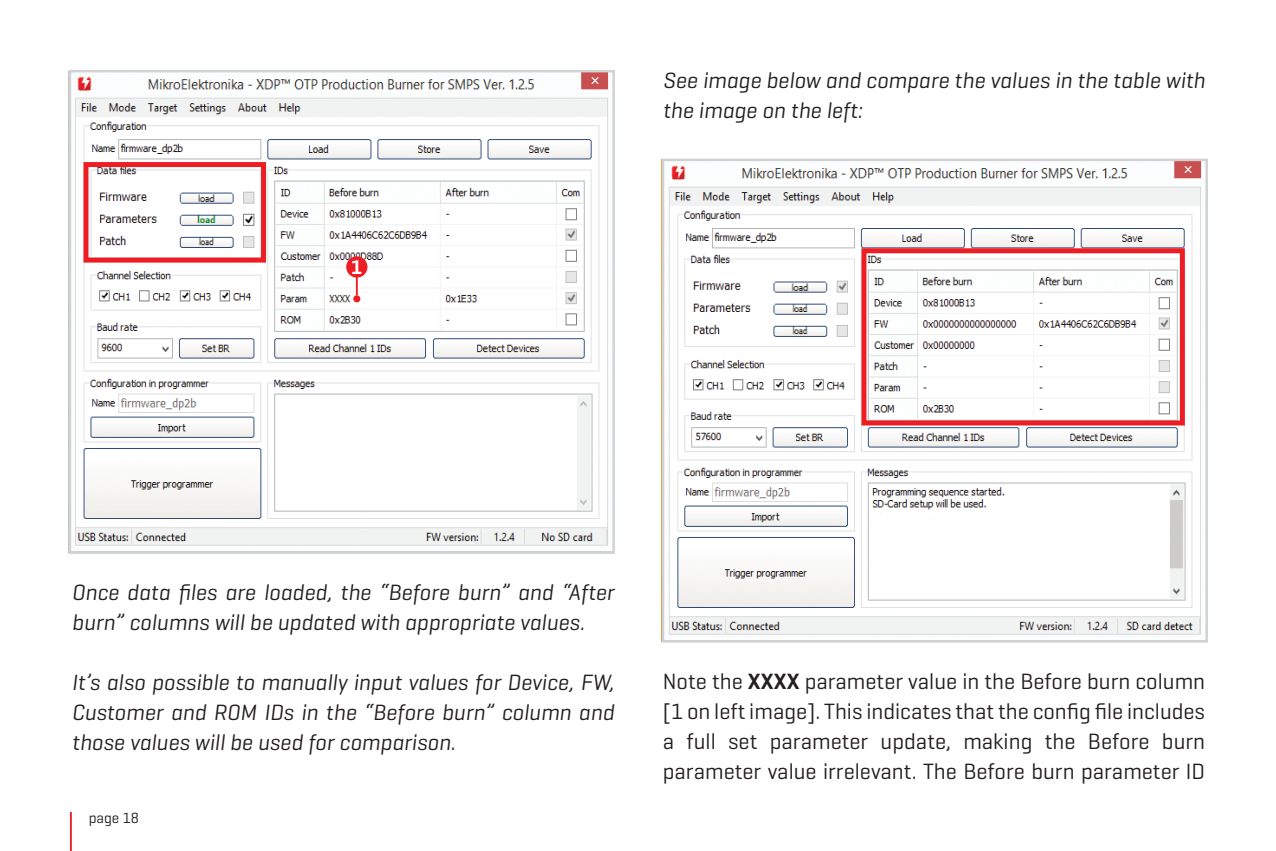
<style>
.page{position:relative;width:1276px;height:851px;background:#fff}
.page>*{position:absolute;margin:0;border:0;box-sizing:border-box;transform-origin:0 0}
.t1{font:italic 22.5px/30px "Geogrotesque";color:#231f20}
.t2{font:22.5px/30px "Geogrotesque";color:#231f20;text-align:justify}
.t3{font:600 20px "Geogrotesque";color:#fff}
.t4{font:15px "Geogrotesque";color:#231f20}
.s1{font-weight:600}
</style>
<div class="page">
<hr style="left:70px;top:811px;width:2px;height:39px;background:#ee1d23">
<img style="left:75px;top:73px;width:534px;height:473px">
<div style="left:69px;top:70px;width:546px;height:484px;border:2px solid #d1d2d4"></div>
<img style="left:668px;top:162px;width:534px;height:473px">
<div style="left:662px;top:159px;width:546px;height:483px;border:2px solid #d1d2d4"></div>
<div style="left:83px;top:162px;width:183px;height:100px;border:5px solid #ee1d23"></div>
<div style="left:861px;top:248px;width:324px;height:177px;border:5px solid #ee1d23"></div>
<div style="left:353px;top:295px;width:7px;height:7px;background:#ee1d23;border-radius:50%"></div>
<div style="left:346px;top:256px;width:21px;height:21px;background:#ee1d23;border-radius:50%"></div>
<svg style="left:356px;top:277px;width:2px;height:18px"></svg>
<p class="t3" style="left:351px;top:254px;width:13px">1</p>
<p class="t1" style="left:663px;top:64px;width:544px">See image below and compare the values in the table with the image on the left:</p>
<p class="t1" style="left:72px;top:576px;width:544px">Once data files are loaded, the “Before burn” and “After burn” columns will be updated with appropriate values.</p>
<p class="t1" style="left:72px;top:666px;width:544px;text-align:justify">It’s also possible to manually input values for Device, FW, Customer and ROM IDs in the “Before burn” column and those values will be used for comparison.</p>
<p class="t2" style="left:663px;top:665px;width:544px">Note the <span class="s1">XXXX</span> parameter value in the Before burn column [1 on left image]. This indicates that the config file includes a full set parameter update, making the Before burn parameter value irrelevant. The Before burn parameter ID</p>
<p class="t4" style="left:89px;top:808px;width:52px">page 18</p>
</div>
